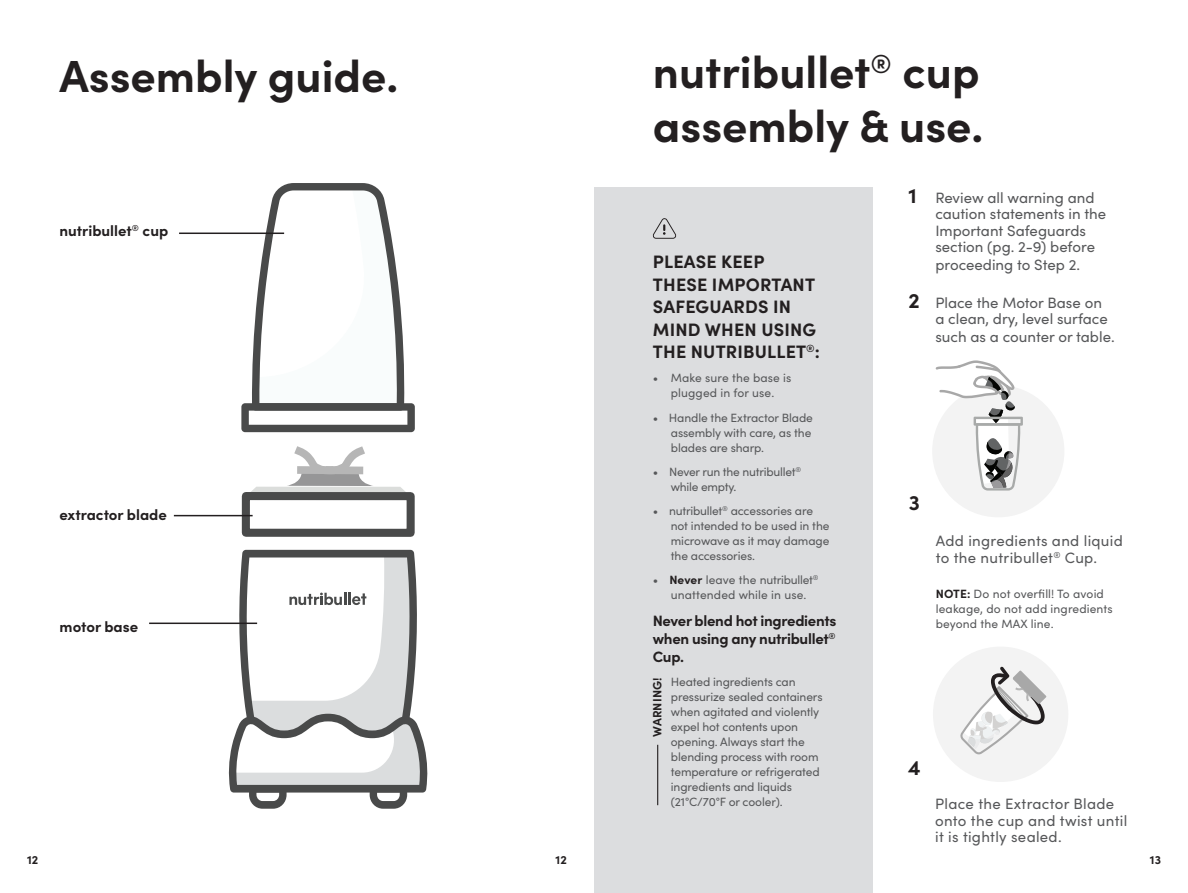
<style>
.page{position:relative;width:1188px;height:893px;background:#fff}
.page>*{position:absolute;margin:0;border:0;box-sizing:border-box;transform-origin:0 0}
.t1{font:700 45px/54px "Sofia Pro";color:#231f20}
.t2{font:700 21px "Sofia Pro";color:#231f20}
.t3{font:700 18px/22.5px "Sofia Pro";letter-spacing:.01em;color:#231f20}
.t4{font:15px/16.5px "Sofia Pro";color:#57585a}
.t5{font:15px/16.5px "Sofia Pro";letter-spacing:.02em;color:#57585a}
.t6{font:700 15px/18px "Sofia Pro";letter-spacing:-.02em;color:#231f20;text-align:justify}
.t7{font:700 15px "Sofia Pro";color:#231f20}
.t8{font:12px/15px "Sofia Pro";letter-spacing:-.01em;color:#57585a}
.t9{font:12px/15px "Sofia Pro";letter-spacing:.01em;color:#57585a;text-align:center}
.Recipe_Steps{font:700 12px "Sofia Pro";letter-spacing:.015em;color:#231f20}
.s1{font-weight:700;color:#231f20}
.s2{font-weight:700;font-size:21px;color:#231f20}
</style>
<div class="page">
<svg style="left:238px;top:446px;width:177px;height:91px"></svg>
<hr style="left:174px;top:515px;width:79px;height:1px;background:#231f20">
<svg style="left:241px;top:183px;width:174px;height:249px"></svg>
<hr style="left:179px;top:232px;width:105px;height:2px;background:#231f20">
<svg style="left:228px;top:550px;width:200px;height:259px"></svg>
<hr style="left:149px;top:622px;width:108px;height:2px;background:#231f20">
<svg style="left:933px;top:647px;width:135px;height:135px"></svg>
<div style="left:594px;top:188px;width:278px;height:705px;background:#dcdddf"></div>
<hr style="left:657px;top:745px;width:1px;height:60px;background:#231f20">
<svg style="left:653px;top:218px;width:23px;height:21px"></svg>
<svg style="left:933px;top:360px;width:131px;height:157px"></svg>
<p class="t1" style="left:59px;top:45px;width:341px">Assembly guide.</p>
<p class="t7" style="left:59px;top:219px;width:110px">nutribullet<sup>®</sup> cup</p>
<p class="t7" style="left:59px;top:504px;width:109px">extractor blade</p>
<p class="t7" style="left:60px;top:615px;width:80px">motor base</p>
<p class="Recipe_Steps" style="left:27px;top:850px;width:13px">12</p>
<p class="Recipe_Steps" style="left:556px;top:850px;width:13px">12</p>
<p class="t1" style="left:653px;top:42px;width:332px">nutribullet<sup>®</sup> cup assembly &amp; use.</p>
<p class="t3" style="left:653px;top:249px;width:169px">PLEASE KEEP<br>THESE IMPORTANT<br>SAFEGUARDS IN<br>MIND WHEN USING<br>THE NUTRIBULLET<sup>®</sup>:</p>
<p class="t9" style="left:653px;top:370px;width:140px">• Make sure the base is plugged in for use.</p>
<p class="t8" style="left:671px;top:409px;width:144px;text-indent:-18px">• Handle the Extractor Blade assembly with care, as the blades are sharp.</p>
<p class="t8" style="left:671px;top:463px;width:132px;text-indent:-18px">• Never run the nutribullet<sup>® </sup>while empty.</p>
<p class="t8" style="left:671px;top:502px;width:160px;text-indent:-18px">• nutribullet<sup>®</sup> accessories are not intended to be used in the microwave as it may damage the accessories.</p>
<p class="t9" style="left:653px;top:571px;width:167px">• <span class="s1">Never</span> leave the nutribullet<sup>® </sup>unattended while in use.</p>
<p class="t6" style="left:653px;top:610px;width:185px">Never blend hot ingredients when using any nutribullet<sup>® </sup>Cup.</p>
<p class="t8" style="left:671px;top:673px;width:153px">Heated ingredients can pressurize sealed containers when agitated and violently expel hot contents upon opening. Always start the blending process with room temperature or refrigerated ingredients and liquids (21°C/70°F or cooler).</p>
<p class="Recipe_Steps" style="left:648px;top:737px;width:61px;rotate:-90deg">WARNING!</p>
<p class="t4" style="left:935px;top:188px;width:173px;text-indent:-27px"><span class="s2">1</span> Review all warning and caution statements in the<br>Important Safeguards section (pg. 2-9) before</p>
<p class="t4" style="left:935px;top:256px;width:146px">proceeding to Step 2.</p>
<p class="t4" style="left:935px;top:293px;width:174px;text-indent:-27px"><span class="s2">2</span> Place the Motor Base on a clean, dry, level surface</p>
<p class="t4" style="left:935px;top:328px;width:181px">such as a counter or table.</p>
<p class="t2" style="left:909px;top:486px;width:13px">3</p>
<p class="t5" style="left:936px;top:532px;width:189px">Add ingredients and liquid to the nutribullet<sup>®</sup> Cup.</p>
<p class="t9" style="left:936px;top:586px;width:178px;text-align:left"><span class="s1">NOTE:</span> Do not overfill! To avoid leakage, do not add ingredients beyond the MAX line.</p>
<p class="t2" style="left:908px;top:751px;width:14px">4</p>
<p class="t5" style="left:935px;top:795px;width:194px">Place the Extractor Blade onto the cup and twist until it is tightly sealed.</p>
<p class="Recipe_Steps" style="left:1150px;top:850px;width:13px">13</p>
</div>
